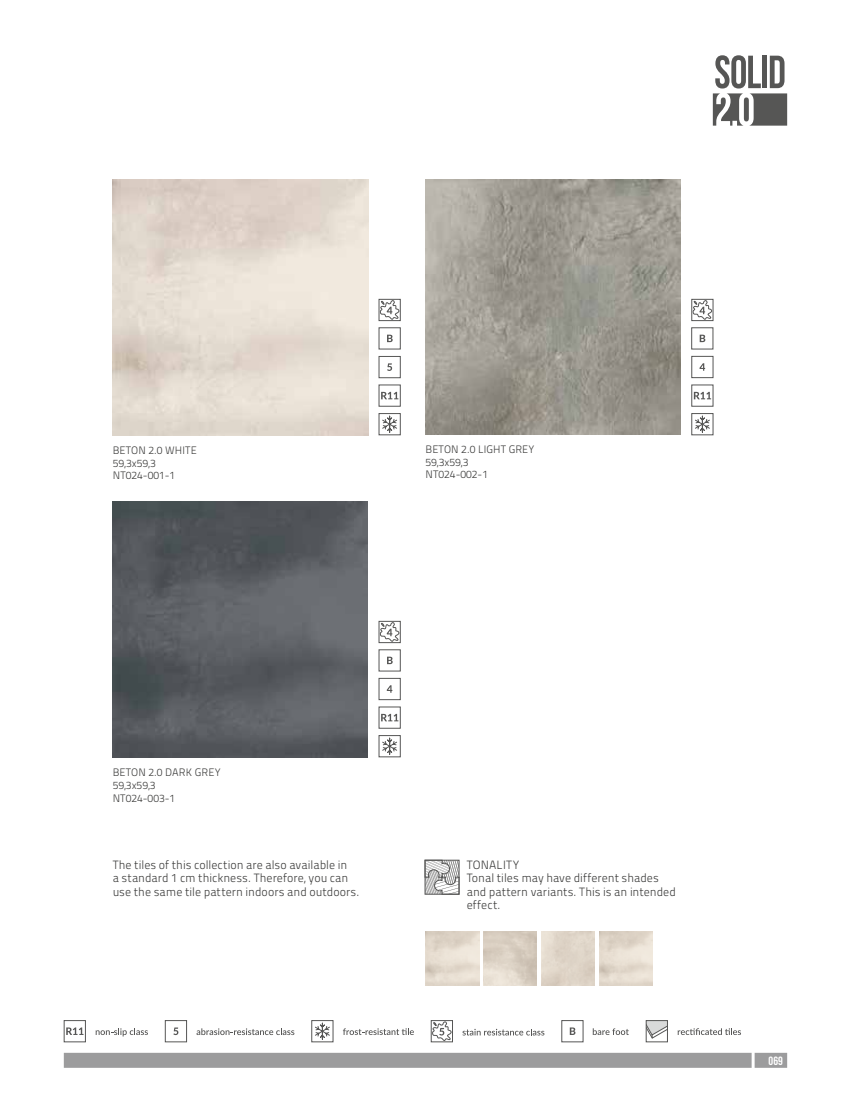
<style>
.page{position:relative;width:851px;height:1106px;background:#fff}
.page>*{position:absolute;margin:0;border:0;box-sizing:border-box;transform-origin:0 0}
.t1{font:12px/13.5px "Titillium Maps 26 L 250 wt";color:#3a3a39}
.t2{font:12px "Bebas Neue";color:#fff}
.t3{font:10.8px/12.6px "Titillium Maps 26 L 250 wt";letter-spacing:.01em;color:#3a3a39}
</style>
<div class="page">
<div style="left:64px;top:1052px;width:723px;height:15px;background:#9c9c9d"></div>
<hr style="left:751px;top:1047px;width:3px;height:26px;background:#fff">
<img style="left:425px;top:180px;width:255px;height:255px">
<svg style="left:712px;top:55px;width:75px;height:71px"></svg>
<img style="left:113px;top:502px;width:255px;height:255px">
<div style="left:165px;top:1020px;width:22px;height:22px;border:1px solid #565655"></div>
<svg style="left:196px;top:1028px;width:98px;height:7px"></svg>
<svg style="left:173px;top:1027px;width:5px;height:8px"></svg>
<div style="left:691px;top:299px;width:22px;height:22px;border:1px solid #565655"></div>
<svg style="left:692px;top:300px;width:20px;height:20px"></svg>
<div style="left:691px;top:413px;width:22px;height:22px;border:1px solid #565655"></div>
<svg style="left:695px;top:415px;width:15px;height:18px"></svg>
<div style="left:691px;top:356px;width:22px;height:22px;border:1px solid #565655"></div>
<svg style="left:699px;top:363px;width:6px;height:8px"></svg>
<svg style="left:693px;top:392px;width:18px;height:7px"></svg>
<div style="left:378px;top:621px;width:22px;height:22px;border:1px solid #565655"></div>
<svg style="left:380px;top:622px;width:20px;height:20px"></svg>
<svg style="left:382px;top:737px;width:15px;height:18px"></svg>
<div style="left:378px;top:678px;width:22px;height:22px;border:1px solid #565655"></div>
<svg style="left:386px;top:685px;width:6px;height:7px"></svg>
<svg style="left:381px;top:714px;width:17px;height:7px"></svg>
<div style="left:378px;top:356px;width:22px;height:22px;border:1px solid #565655"></div>
<svg style="left:387px;top:363px;width:5px;height:8px"></svg>
<div style="left:378px;top:299px;width:22px;height:22px;border:1px solid #565655"></div>
<svg style="left:380px;top:300px;width:20px;height:20px"></svg>
<div style="left:378px;top:413px;width:22px;height:22px;border:1px solid #565655"></div>
<svg style="left:382px;top:415px;width:15px;height:18px"></svg>
<svg style="left:381px;top:392px;width:17px;height:7px"></svg>
<div style="left:311px;top:1020px;width:22px;height:22px;border:1px solid #565655"></div>
<svg style="left:315px;top:1022px;width:15px;height:18px"></svg>
<svg style="left:343px;top:1028px;width:71px;height:7px"></svg>
<svg style="left:462px;top:1028px;width:82px;height:7px"></svg>
<div style="left:431px;top:1020px;width:22px;height:22px;border:1px solid #565655"></div>
<svg style="left:432px;top:1021px;width:20px;height:20px"></svg>
<svg style="left:592px;top:1028px;width:36px;height:7px"></svg>
<div style="left:64px;top:1020px;width:22px;height:22px;border:1px solid #565655"></div>
<svg style="left:96px;top:1028px;width:52px;height:8px"></svg>
<svg style="left:66px;top:1027px;width:17px;height:8px"></svg>
<svg style="left:677px;top:1028px;width:64px;height:7px"></svg>
<svg style="left:647px;top:1022px;width:18px;height:16px"></svg>
<div style="left:645px;top:1020px;width:22px;height:22px;border:1px solid #565655"></div>
<svg style="left:424px;top:859px;width:36px;height:36px"></svg>
<div style="left:561px;top:1020px;width:22px;height:22px;border:1px solid #565655"></div>
<svg style="left:569px;top:1027px;width:6px;height:8px"></svg>
<div style="left:691px;top:327px;width:22px;height:22px;border:1px solid #565655"></div>
<svg style="left:699px;top:335px;width:6px;height:7px"></svg>
<svg style="left:387px;top:335px;width:5px;height:7px"></svg>
<svg style="left:387px;top:656px;width:5px;height:8px"></svg>
<p class="t3" style="left:113px;top:443px;width:85px">BETON 2.0 WHITE<br>59,3x59,3<br>NT024-001-1</p>
<p class="t3" style="left:425px;top:442px;width:110px">BETON 2.0 LIGHT GREY<br>59,3x59,3<br>NT024-002-1</p>
<p class="t3" style="left:113px;top:765px;width:109px">BETON 2.0 DARK GREY<br>59,3x59,3<br>NT024-003-1</p>
<p class="t1" style="left:113px;top:857px;width:248px">The tiles of this collection are also available in<br>a standard 1 cm thickness. Therefore, you can use the same tile pattern indoors and outdoors.</p>
<p class="t1" style="left:466px;top:857px;width:211px">TONALITY<br>Tonal tiles may have different shades and pattern variants. This is an intended effect.</p>
<p class="t2" style="left:768px;top:1053px;width:16px">069</p>
</div>
